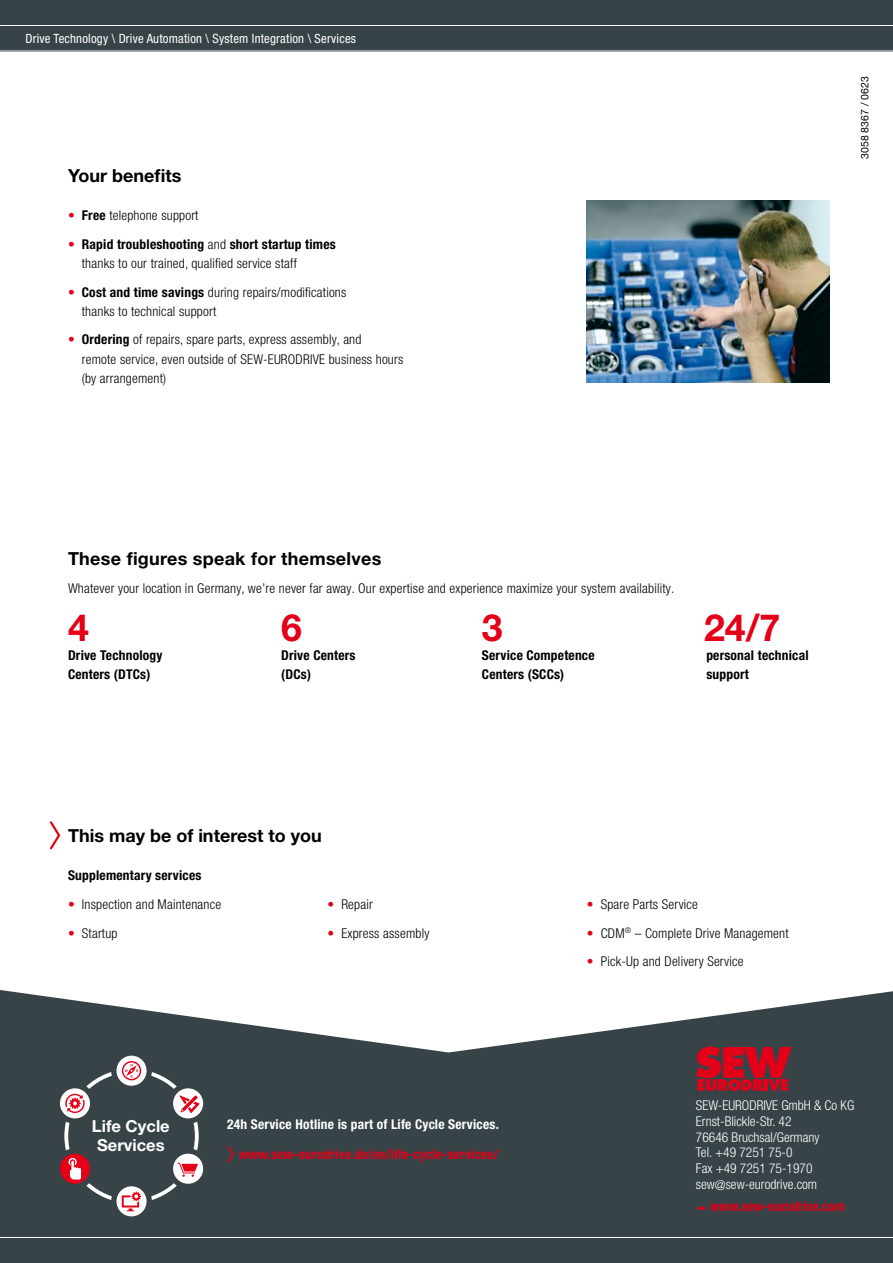
<style>
.page{position:relative;width:893px;height:1263px;background:#fff}
.page>*{position:absolute;margin:0;border:0;box-sizing:border-box;transform-origin:0 0}
.a_HeadimKasten{font:700 37.5px "Helvetica Neue LT Pro";color:#e30018}
.a_HeadimKasten-2{font:700 18px "Helvetica Neue LT Pro";color:#000}
.t1{font:700 16.5px/19px "Helvetica Neue LT Pro";color:#fff;text-align:center}
.a_Fliesstext{font:300 condensed 13.5px/19.2px "Helvetica Neue LT Pro";letter-spacing:.015em;color:#000}
.a_Fliesstext-2{font:700 condensed 13.5px/19.2px "Helvetica Neue LT Pro";letter-spacing:.015em;color:#000}
.a_Fliesstext-3{font:300 condensed 13.5px "Helvetica Neue LT Pro";color:#fff}
.a_Fliesstext-4{font:700 condensed 13.5px "Helvetica Neue LT Pro";letter-spacing:.015em;color:#e30018}
.a_Fliesstext-5{font:700 condensed 13.5px "Helvetica Neue LT Pro";letter-spacing:.015em;color:#fff}
.t2{font:condensed 12.75px "Helvetica Neue LT Pro";letter-spacing:.015em;color:#fff}
.t3{font:10.5px "Helvetica Neue LT Pro";color:#000}
.s1{color:#e30018}
.s2{font-weight:700}
</style>
<div class="page">
<svg style="left:49px;top:821px;width:11px;height:29px"></svg>
<img style="left:587px;top:201px;width:242px;height:182px">
<div style="left:0;top:0;width:893px;height:51px;background:#384347"></div>
<hr style="left:0;top:25px;width:893px;height:1px;background:#fff">
<div style="left:0;top:980px;width:893px;height:283px;background:#384347"></div>
<svg style="left:0;top:980px;width:893px;height:72px;fill:#fff"></svg>
<hr style="left:0;top:1237px;width:893px;height:1px;background:#fff">
<svg style="left:227px;top:1146px;width:7px;height:17px"></svg>
<div style="left:116px;top:1056px;width:31px;height:30px;background:#fff;border-radius:50%"></div>
<div style="left:173px;top:1088px;width:30px;height:30px;background:#fff;border-radius:50%"></div>
<svg style="left:116px;top:1186px;width:31px;height:30px"></svg>
<div style="left:173px;top:1154px;width:30px;height:30px;background:#fff;border-radius:50%"></div>
<div style="left:60px;top:1088px;width:30px;height:30px;background:#fff;border-radius:50%"></div>
<svg style="left:151px;top:1072px;width:26px;height:17px"></svg>
<svg style="left:194px;top:1121px;width:5px;height:29px"></svg>
<svg style="left:151px;top:1183px;width:26px;height:17px"></svg>
<svg style="left:64px;top:1121px;width:6px;height:29px"></svg>
<svg style="left:122px;top:1061px;width:19px;height:19px"></svg>
<svg style="left:179px;top:1095px;width:21px;height:18px"></svg>
<svg style="left:122px;top:1191px;width:19px;height:20px"></svg>
<svg style="left:178px;top:1163px;width:20px;height:14px"></svg>
<svg style="left:65px;top:1072px;width:47px;height:41px"></svg>
<div style="left:60px;top:1154px;width:30px;height:30px;background:#e30018;border-radius:50%"></div>
<svg style="left:68px;top:1158px;width:44px;height:42px"></svg>
<svg style="left:696px;top:1046px;width:96px;height:45px"></svg>
<p class="t2" style="left:26px;top:31px;width:332px">Drive Technology \ Drive Automation \ System Integration \ Services</p>
<p class="a_HeadimKasten-2" style="left:68px;top:164px;width:115px">Your benefits</p>
<p class="a_Fliesstext" style="left:68px;top:206px;width:132px"><span class="s1">•</span> <span class="s2">Free</span> telephone support</p>
<p class="a_Fliesstext" style="left:82px;top:234px;width:255px;text-indent:-14px"><span class="s1">•</span> <span class="s2">Rapid troubleshooting</span> and <span class="s2">short startup times </span>thanks to our trained, qualified service staff</p>
<p class="a_Fliesstext" style="left:82px;top:282px;width:266px;text-indent:-14px"><span class="s1">•</span> <span class="s2">Cost and time savings</span> during repairs/modifications thanks to technical support</p>
<p class="a_Fliesstext" style="left:82px;top:330px;width:323px;text-indent:-14px"><span class="s1">•</span> <span class="s2">Ordering</span> of repairs, spare parts, express assembly, and<br>remote service, even outside of SEW-EURODRIVE business hours (by arrangement)</p>
<p class="t3" style="left:858px;top:159px;width:84px;rotate:-90deg">3058 8367 / 0623</p>
<p class="a_HeadimKasten-2" style="left:68px;top:547px;width:315px">These figures speak for themselves</p>
<p class="a_Fliesstext" style="left:68px;top:579px;width:608px">Whatever your location in Germany, we’re never far away. Our expertise and experience maximize your system availability.</p>
<p class="a_HeadimKasten" style="left:68px;top:604px;width:22px">4</p>
<p class="a_Fliesstext-2" style="left:68px;top:646px;width:96px">Drive Technology<br>Centers (DTCs)</p>
<p class="a_HeadimKasten" style="left:704px;top:604px;width:78px">24/7</p>
<p class="a_HeadimKasten" style="left:281px;top:604px;width:22px">6</p>
<p class="a_Fliesstext-2" style="left:281px;top:646px;width:76px">Drive Centers (DCs)</p>
<p class="a_HeadimKasten" style="left:482px;top:604px;width:22px">3</p>
<p class="a_Fliesstext-2" style="left:482px;top:646px;width:114px">Service Competence<br>Centers (SCCs)</p>
<p class="a_Fliesstext-2" style="left:706px;top:646px;width:104px">personal technical support</p>
<p class="a_HeadimKasten-2" style="left:68px;top:824px;width:255px">This may be of interest to you</p>
<p class="a_Fliesstext-2" style="left:68px;top:866px;width:135px">Supplementary services</p>
<p class="a_Fliesstext" style="left:68px;top:894px;width:155px"><span class="s1">•</span> Inspection and Maintenance</p>
<p class="a_Fliesstext" style="left:68px;top:923px;width:51px"><span class="s1">•</span> Startup</p>
<p class="a_Fliesstext" style="left:327px;top:894px;width:47px"><span class="s1">•</span> Repair</p>
<p class="a_Fliesstext" style="left:327px;top:923px;width:103px"><span class="s1">•</span> Express assembly</p>
<p class="a_Fliesstext" style="left:587px;top:894px;width:113px"><span class="s1">•</span> Spare Parts Service</p>
<p class="a_Fliesstext" style="left:587px;top:923px;width:203px"><span class="s1">•</span> CDM<sup>®</sup> – Complete Drive Management</p>
<p class="a_Fliesstext" style="left:587px;top:952px;width:158px"><span class="s1">•</span> Pick-Up and Delivery Service</p>
<p class="t1" style="left:92px;top:1116px;width:79px">Life Cycle<br>Services</p>
<p class="a_Fliesstext-5" style="left:227px;top:1116px;width:273px">24h Service Hotline is part of Life Cycle Services.</p>
<p class="a_Fliesstext-4" style="left:239px;top:1146px;width:261px">www.sew-eurodrive.de/en/life-cycle-services/</p>
<p class="a_Fliesstext-3" style="left:696px;top:1098px;width:160px">SEW-EURODRIVE GmbH &amp; Co KG</p>
<p class="a_Fliesstext-3" style="left:696px;top:1113px;width:97px">Ernst-Blickle-Str. 42</p>
<p class="a_Fliesstext-3" style="left:696px;top:1129px;width:125px">76646 Bruchsal/Germany</p>
<p class="a_Fliesstext-3" style="left:696px;top:1145px;width:98px">Tel. +49 7251 75-0</p>
<p class="a_Fliesstext-3" style="left:696px;top:1161px;width:118px">Fax +49 7251 75-1970</p>
<p class="a_Fliesstext-3" style="left:696px;top:1176px;width:123px">sew@sew-eurodrive.com</p>
<p class="a_Fliesstext-4" style="left:710px;top:1198px;width:136px">www.sew-eurodrive.com</p>
</div>
